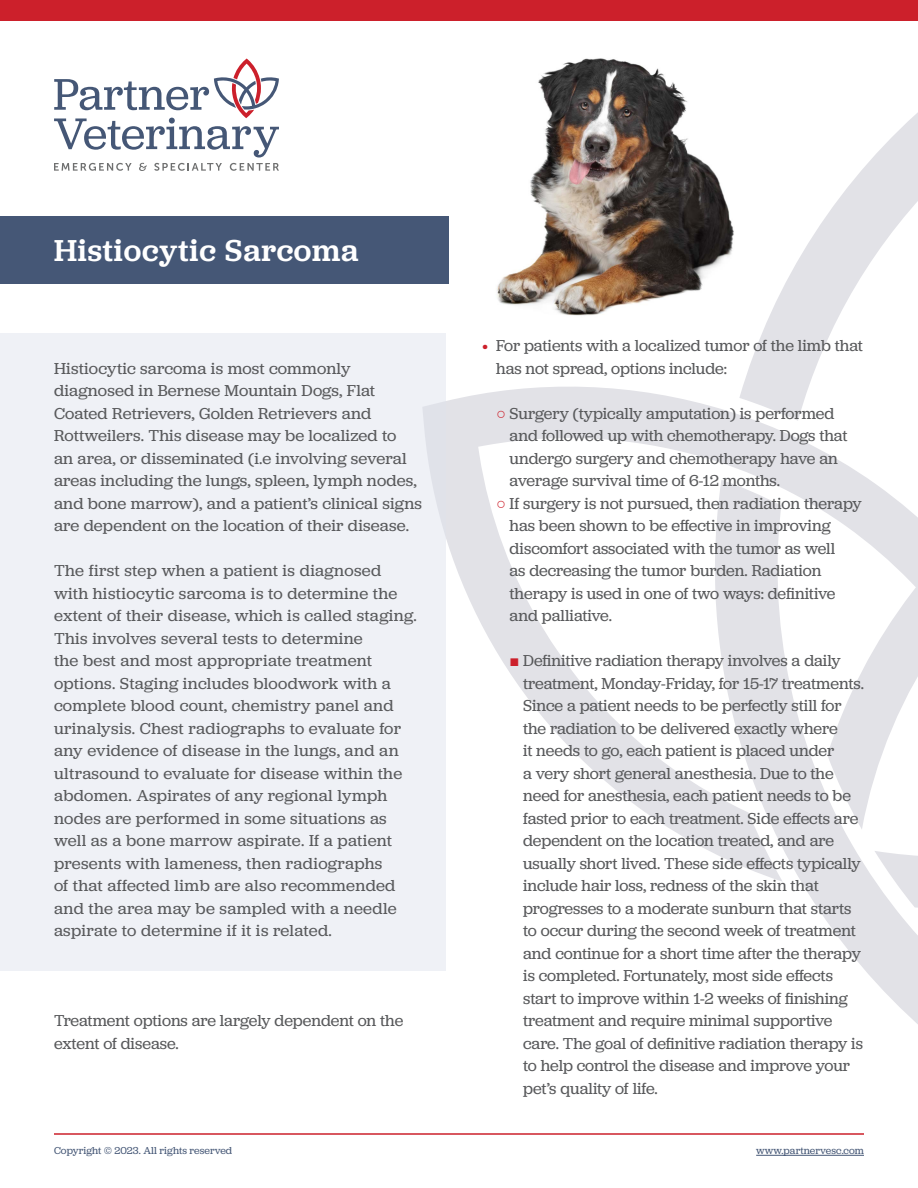
<style>
.page{position:relative;width:918px;height:1188px;background:#fff}
.page>*{position:absolute;margin:0;border:0;box-sizing:border-box;transform-origin:0 0}
.t1{font:500 31.5px "Jubilat";letter-spacing:.025em;color:#fff}
.t2{font:16.5px/22.5px "Jubilat";color:#58595b}
.t3{font:10.5px "Jubilat";letter-spacing:.01em;color:#455776}
.s1{font-weight:500;color:#cc202b}
.s2{font-family:"Arial";font-weight:700;color:#cc202b}
.s3{font-family:"Arial";color:#cc202b}
</style>
<div class="page">
<div style="left:0;top:0;width:918px;height:20px;background:#cc202b"></div>
<hr style="left:54px;top:1133px;width:810px;height:2px;background:#cc202b">
<svg style="left:819px;top:909px;width:99px;height:115px;fill:#e2e2e7"></svg>
<svg style="left:446px;top:386px;width:472px;height:523px"></svg>
<svg style="left:739px;top:112px;width:179px;height:703px"></svg>
<hr style="left:756px;top:1155px;width:108px;height:1px;background:#455776">
<div style="left:0;top:333px;width:446px;height:638px;background:#eff1f6"></div>
<div style="left:0;top:216px;width:449px;height:68px;background:#455776"></div>
<svg style="left:54px;top:58px;width:225px;height:113px"></svg>
<img style="left:497px;top:58px;width:237px;height:258px">
<h1 class="t1" style="left:54px;top:230px;width:306px">Histiocytic Sarcoma</h1>
<p class="t2" style="left:54px;top:356px;width:369px">Histiocytic sarcoma is most commonly diagnosed in Bernese Mountain Dogs, Flat Coated Retrievers, Golden Retrievers and Rottweilers. This disease may be localized to<br>an area, or disseminated (i.e involving several areas including the lungs, spleen, lymph nodes, and bone marrow), and a patient’s clinical signs are dependent on the location of their disease.</p>
<p class="t2" style="left:54px;top:559px;width:364px">The first step when a patient is diagnosed with histiocytic sarcoma is to determine the extent of their disease, which is called staging.<br>This involves several tests to determine<br>the best and most appropriate treatment options. Staging includes bloodwork with a complete blood count, chemistry panel and urinalysis. Chest radiographs to evaluate for any evidence of disease in the lungs, and an ultrasound to evaluate for disease within the abdomen. Aspirates of any regional lymph nodes are performed in some situations as well as a bone marrow aspirate. If a patient presents with lameness, then radiographs<br>of that affected limb are also recommended and the area may be sampled with a needle aspirate to determine if it is related.</p>
<p class="t2" style="left:54px;top:1009px;width:351px">Treatment options are largely dependent on the extent of disease.</p>
<p class="t2" style="left:496px;top:334px;width:368px;text-indent:-13px"><span class="s1">•</span> For patients with a localized tumor of the limb that has not spread, options include:</p>
<p class="t2" style="left:510px;top:401px;width:339px;text-indent:-13px"><span class="s2">○</span> Surgery (typically amputation) is performed and followed up with chemotherapy. Dogs that undergo surgery and chemotherapy have an average survival time of 6-12 months.</p>
<p class="t2" style="left:510px;top:491px;width:354px;text-indent:-13px"><span class="s2">○</span> If surgery is not pursued, then radiation therapy has been shown to be effective in improving discomfort associated with the tumor as well<br>as decreasing the tumor burden. Radiation therapy is used in one of two ways: definitive and palliative.</p>
<p class="t2" style="left:523px;top:649px;width:342px;text-indent:-13px"><span class="s3">■</span> Definitive radiation therapy involves a daily treatment, Monday-Friday, for 15-17 treatments.<br>Since a patient needs to be perfectly still for the radiation to be delivered exactly where<br>it needs to go, each patient is placed under<br>a very short general anesthesia. Due to the need for anesthesia, each patient needs to be fasted prior to each treatment. Side effects are dependent on the location treated, and are usually short lived. These side effects typically include hair loss, redness of the skin that progresses to a moderate sunburn that starts to occur during the second week of treatment and continue for a short time after the therapy is completed. Fortunately, most side effects start to improve within 1-2 weeks of finishing treatment and require minimal supportive care. The goal of definitive radiation therapy is to help control the disease and improve your pet’s quality of life.</p>
<p class="t3" style="left:54px;top:1144px;width:180px">Copyright © 2023. All rights reserved</p>
<p class="t3" style="left:756px;top:1144px;width:109px">www.partnervesc.com</p>
</div>
